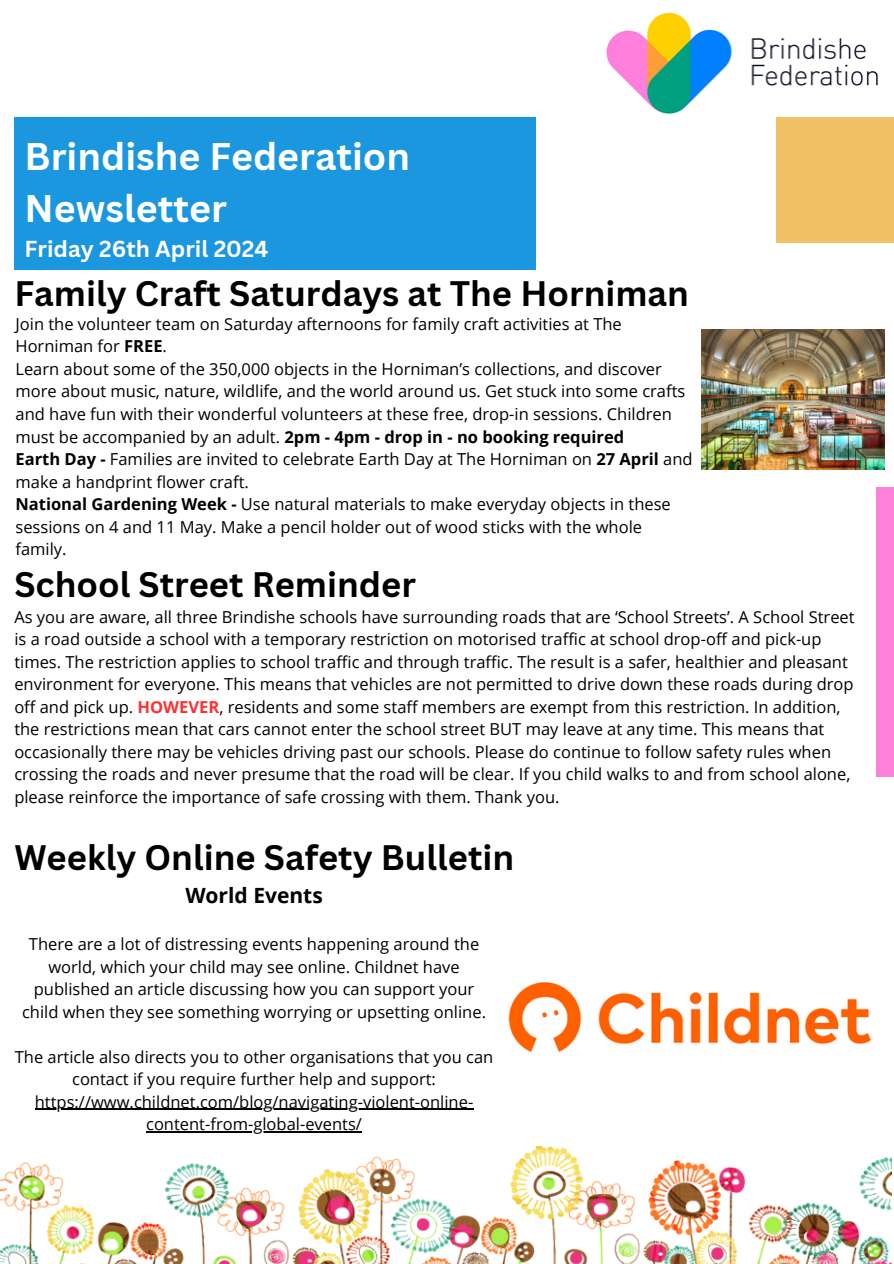
<style>
.page{position:relative;width:894px;height:1264px;background:#fff}
.page>*{position:absolute;margin:0;border:0;box-sizing:border-box;transform-origin:0 0}
.t1{font:700 37.5px/51.8px "Canva Sans";color:#fff}
.t2{font:700 34.5px "Canva Sans";color:#000}
.t3{font:700 22.5px "Canva Sans";color:#fff}
.t4{font:700 21px "Open Sans";color:#000}
.t5{font:16.5px/22.5px "Open Sans";color:#000}
.s1{font-weight:700}
.s2{font-weight:700;color:#ff3131}
</style>
<div class="page">
<div style="left:875px;top:487px;width:18px;height:289px;background:#ff80d9"></div>
<img style="left:606px;top:12px;width:272px;height:102px">
<div style="left:775px;top:117px;width:118px;height:126px;background:#f1c166"></div>
<div style="left:14px;top:117px;width:522px;height:152px;background:#1b97df"></div>
<img style="left:0;top:1146px;width:891px;height:117px">
<img style="left:508px;top:982px;width:364px;height:71px">
<img style="left:701px;top:330px;width:183px;height:139px">
<hr style="left:35px;top:1108px;width:438px;height:1px;background:#000">
<hr style="left:146px;top:1131px;width:216px;height:1px;background:#000">
<p class="t1" style="left:25px;top:130px;width:387px">Brindishe Federation<br>Newsletter</p>
<p class="t3" style="left:25px;top:233px;width:245px">Friday 26th April 2024</p>
<p class="t2" style="left:14px;top:269px;width:676px">Family Craft Saturdays at The Horniman</p>
<p class="t5" style="left:15px;top:312px;width:607px">Join the volunteer team on Saturday afternoons for family craft activities at The<br>Horniman for <span class="s1">FREE</span>.</p>
<p class="t5" style="left:15px;top:357px;width:671px">Learn about some of the 350,000 objects in the Horniman’s collections, and discover more about music, nature, wildlife, and the world around us. Get stuck into some crafts and have fun with their wonderful volunteers at these free, drop-in sessions. Children must be accompanied by an adult. <span class="s1">2pm - 4pm - drop in - no booking required</span></p>
<p class="t5" style="left:15px;top:447px;width:678px"><span class="s1">Earth Day -</span> Families are invited to celebrate Earth Day at The Horniman on <span class="s1">27 April</span> and make a handprint flower craft.<br><span class="s1">National Gardening Week -</span> Use natural materials to make everyday objects in these sessions on 4 and 11 May. Make a pencil holder out of wood sticks with the whole family.</p>
<p class="t2" style="left:14px;top:560px;width:403px">School Street Reminder</p>
<p class="t5" style="left:14px;top:605px;width:841px">As you are aware, all three Brindishe schools have surrounding roads that are ‘School Streets’. A School Street is a road outside a school with a temporary restriction on motorised traffic at school drop-off and pick-up times. The restriction applies to school traffic and through traffic. The result is a safer, healthier and pleasant environment for everyone. This means that vehicles are not permitted to drive down these roads during drop off and pick up. <span class="s2">HOWEVER</span>, residents and some staff members are exempt from this restriction. In addition, the restrictions mean that cars cannot enter the school street BUT may leave at any time. This means that occasionally there may be vehicles driving past our schools. Please do continue to follow safety rules when crossing the roads and never presume that the road will be clear. If you child walks to and from school alone, please reinforce the importance of safe crossing with them. Thank you.</p>
<p class="t2" style="left:14px;top:833px;width:501px">Weekly Online Safety Bulletin</p>
<p class="t4" style="left:185px;top:880px;width:139px">World Events</p>
<h1 class="t5" style="left:22px;top:932px;width:465px;text-align:center">There are a lot of distressing events happening around the world, which your child may see online. Childnet have published an article discussing how you can support your child when they see something worrying or upsetting online.</h1>
<p class="t5" style="left:15px;top:1045px;width:480px;text-align:center">The article also directs you to other organisations that you can contact if you require further help and support:</p>
<h1 class="t5" style="left:35px;top:1090px;width:440px">https://www.childnet.com/blog/navigating-violent-online-</h1>
<h2 class="t5" style="left:146px;top:1112px;width:217px">content-from-global-events/</h2>
</div>
